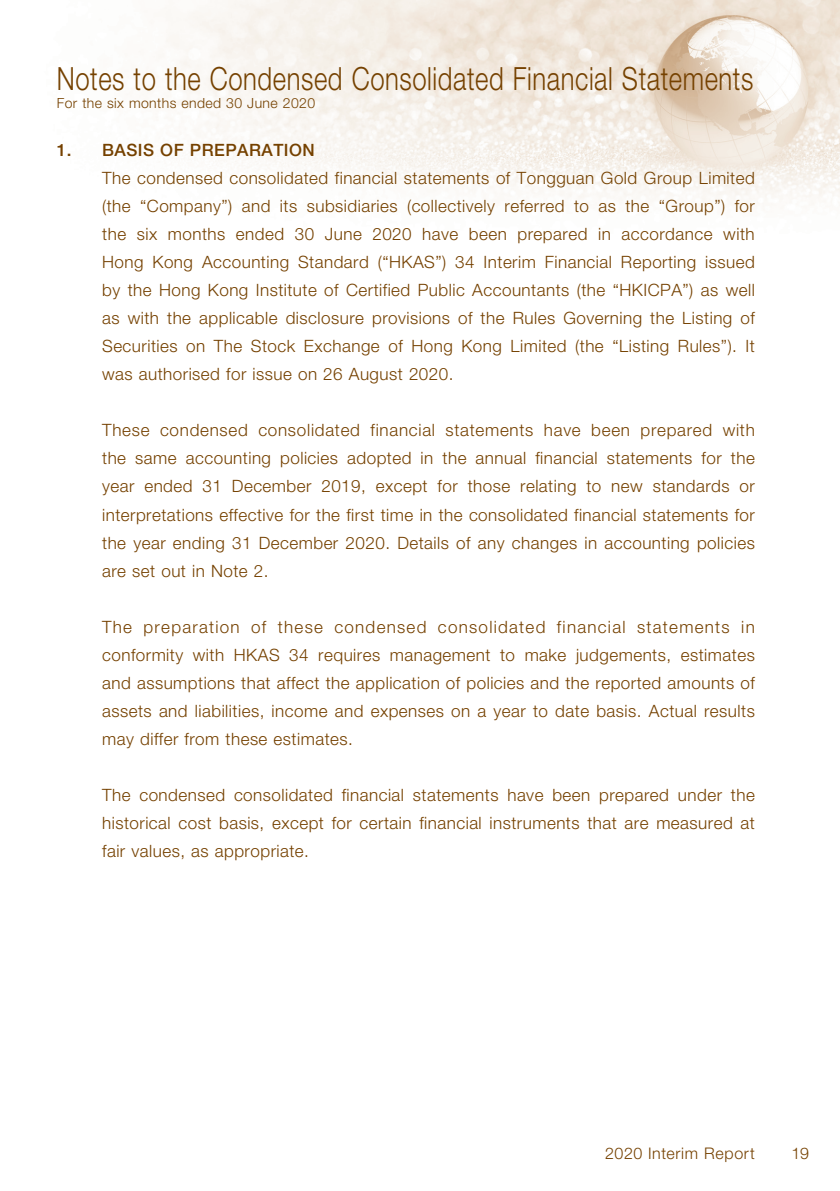
<style>
.page{position:relative;width:840px;height:1191px;background:#fff}
.page>*{position:absolute;margin:0;border:0;box-sizing:border-box;transform-origin:0 0}
.t1{font:300 32px "Helvetica Neue";letter-spacing:.025em;color:#754100;scale:.8 1}
.t2{font:300 17px/28px "Helvetica Neue";letter-spacing:.03em;color:#754100;text-align:justify}
.t3{font:500 17px "Helvetica Neue";letter-spacing:.03em;color:#754100}
.t4{font:300 16px "Helvetica Neue";letter-spacing:.04em;color:#754100}
.t5{font:300 14px "Helvetica Neue";letter-spacing:.03em;color:#754100}
</style>
<div class="page">
<img style="left:148px;top:0;width:691px;height:204px">
<h1 class="t1" style="left:57px;top:67px;width:871px">Notes to the Condensed Consolidated Financial Statements</h1>
<p class="t5" style="left:57px;top:98px;width:260px">For the six months ended 30 June 2020</p>
<p class="t3" style="left:57px;top:144px;width:259px">1. BASIS OF PREPARATION</p>
<p class="t2" style="left:102px;top:166px;width:653px">The condensed consolidated financial statements of Tongguan Gold Group Limited (the “Company”) and its subsidiaries (collectively referred to as the “Group”) for the six months ended 30 June 2020 have been prepared in accordance with Hong Kong Accounting Standard (“HKAS”) 34 Interim Financial Reporting issued by the Hong Kong Institute of Certified Public Accountants (the “HKICPA”) as well as with the applicable disclosure provisions of the Rules Governing the Listing of Securities on The Stock Exchange of Hong Kong Limited (the “Listing Rules”). It was authorised for issue on 26 August 2020.</p>
<p class="t2" style="left:102px;top:418px;width:653px">These condensed consolidated financial statements have been prepared with the same accounting policies adopted in the annual financial statements for the year ended 31 December 2019, except for those relating to new standards or interpretations effective for the first time in the consolidated financial statements for the year ending 31 December 2020. Details of any changes in accounting policies are set out in Note 2.</p>
<p class="t2" style="left:102px;top:614px;width:653px">The preparation of these condensed consolidated financial statements in conformity with HKAS 34 requires management to make judgements, estimates and assumptions that affect the application of policies and the reported amounts of assets and liabilities, income and expenses on a year to date basis. Actual results may differ from these estimates.</p>
<p class="t2" style="left:102px;top:782px;width:653px">The condensed consolidated financial statements have been prepared under the historical cost basis, except for certain financial instruments that are measured at fair values, as appropriate.</p>
<p class="t4" style="left:605px;top:1147px;width:151px">2020 Interim Report</p>
<p class="t4" style="left:791px;top:1147px;width:19px">19</p>
</div>
